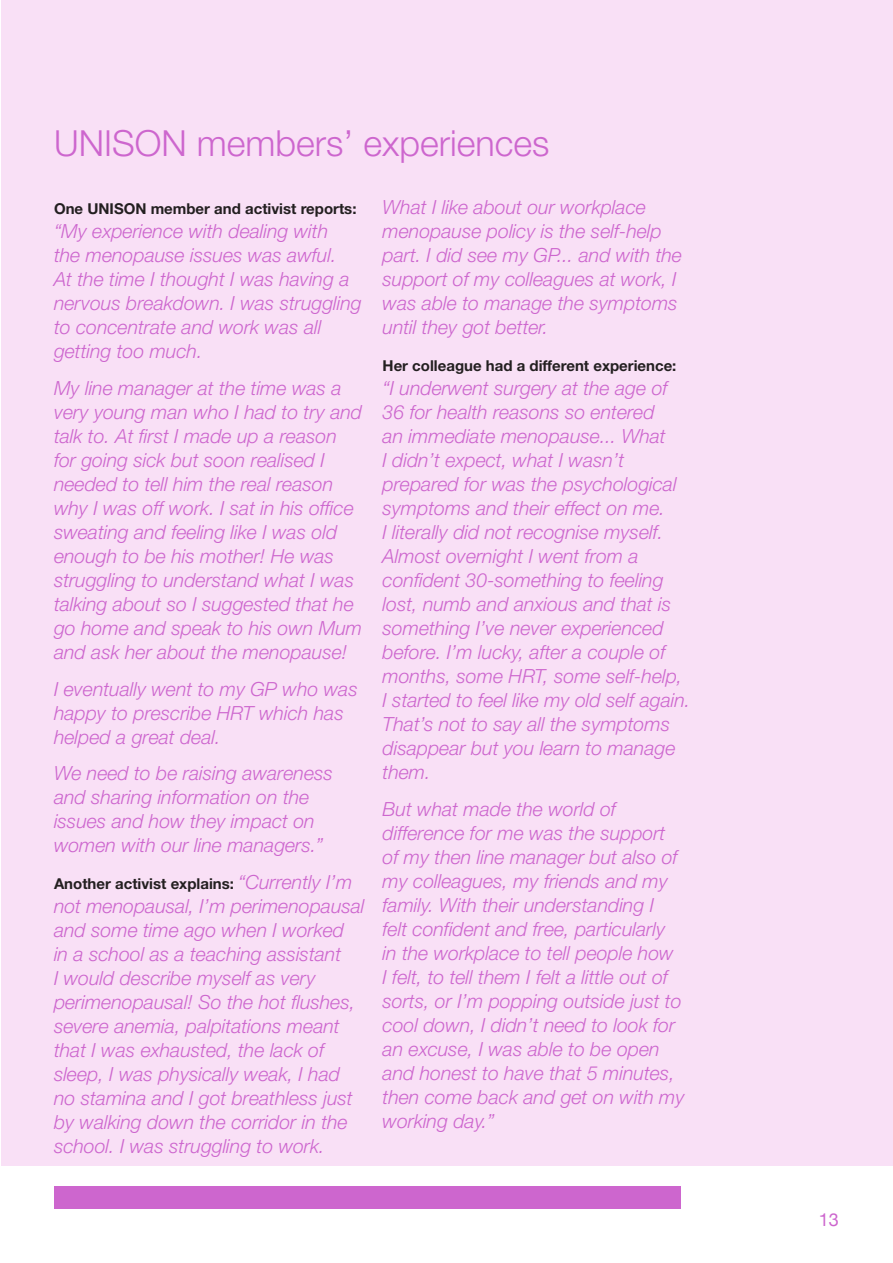
<style>
.page{position:relative;width:893px;height:1263px;background:#fff}
.page>*{position:absolute;margin:0;border:0;box-sizing:border-box;transform-origin:0 0}
.t1{font:300 36px "Helvetica Neue";color:#cd66ce}
.quote{font:italic 300 19.5px/24px "Helvetica Neue";color:#cd66ce}
.t2{font:18px "Helvetica Neue";color:#cd66ce}
.quote-2{font:700 15px "Helvetica Neue";color:#231f20}
.s1{font-weight:300;font-style:italic;font-size:19.5px;color:#cd66ce}
</style>
<div class="page">
<div style="left:54px;top:1186px;width:626px;height:23px;background:#cd66ce"></div>
<div style="left:1px;top:0;width:892px;height:1166px;background:#f9e0f6"></div>
<p class="t1" style="left:54px;top:121px;width:497px">UNISON members’ experiences</p>
<p class="quote-2" style="left:54px;top:199px;width:304px">One UNISON member and activist reports:</p>
<p class="quote" style="left:54px;top:219px;width:309px">“My experience with dealing with<br>the menopause issues was awful.<br>At the time I thought I was having a nervous breakdown. I was struggling to concentrate and work was all getting too much.</p>
<p class="quote" style="left:54px;top:375px;width:310px">My line manager at the time was a very young man who I had to try and talk to. At first I made up a reason for going sick but soon realised I needed to tell him the real reason why I was off work. I sat in his office sweating and feeling like I was old enough to be his mother! He was struggling to understand what I was talking about so I suggested that he go home and speak to his own Mum and ask her about the menopause!</p>
<p class="quote" style="left:54px;top:676px;width:305px">I eventually went to my GP who was happy to prescribe HRT which has helped a great deal.</p>
<p class="quote" style="left:54px;top:761px;width:280px">We need to be raising awareness and sharing information on the issues and how they impact on women with our line managers.”</p>
<p class="quote-2" style="left:54px;top:874px;width:300px">Another activist explains: <span class="s1">“Currently I’m</span></p>
<p class="quote" style="left:54px;top:894px;width:312px">not menopausal, I’m perimenopausal and some time ago when I worked<br>in a school as a teaching assistant<br>I would describe myself as very perimenopausal! So the hot flushes, severe anemia, palpitations meant that I was exhausted, the lack of sleep, I was physically weak, I had no stamina and I got breathless just by walking down the corridor in the school. I was struggling to work.</p>
<p class="quote" style="left:383px;top:195px;width:301px">What I like about our workplace menopause policy is the self-help part. I did see my GP... and with the support of my colleagues at work, I was able to manage the symptoms until they got better.</p>
<p class="quote-2" style="left:383px;top:356px;width:295px">Her colleague had a different experience:</p>
<p class="quote" style="left:383px;top:375px;width:309px">“I underwent surgery at the age of<br>36 for health reasons so entered<br>an immediate menopause... What<br>I didn’t expect, what I wasn’t prepared for was the psychological symptoms and their effect on me.<br>I literally did not recognise myself.<br>Almost overnight I went from a confident 30-something to feeling lost, numb and anxious and that is something I’ve never experienced before. I’m lucky, after a couple of months, some HRT, some self-help,<br>I started to feel like my old self again.<br>That’s not to say all the symptoms disappear but you learn to manage them.</p>
<p class="quote" style="left:383px;top:796px;width:303px">But what made the world of difference for me was the support of my then line manager but also of my colleagues, my friends and my family. With their understanding I<br>felt confident and free, particularly<br>in the workplace to tell people how<br>I felt, to tell them I felt a little out of sorts, or I’m popping outside just to cool down, I didn’t need to look for an excuse, I was able to be open and honest to have that 5 minutes, then come back and get on with my working day.”</p>
<p class="t2" style="left:819px;top:1207px;width:22px">13</p>
</div>
